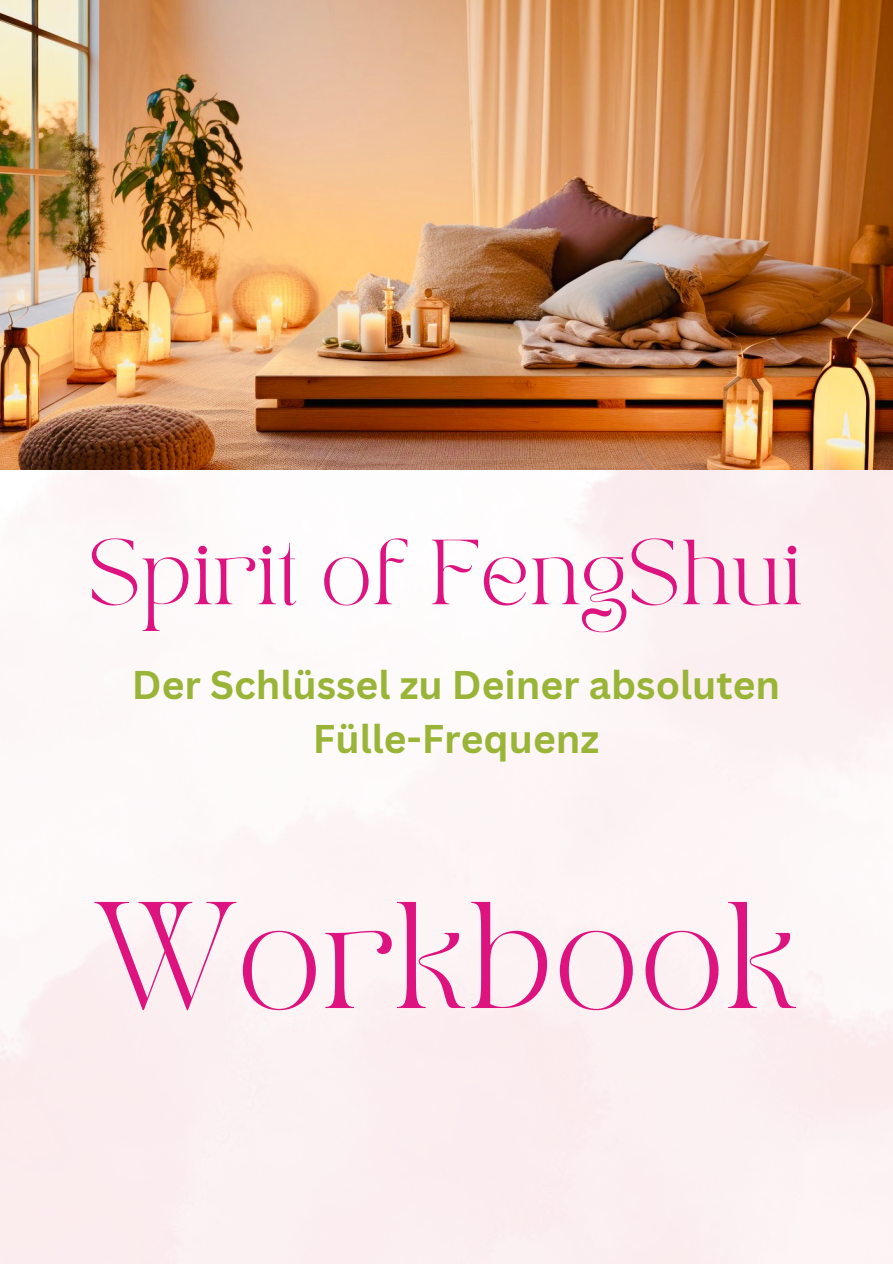
<style>
.page{position:relative;width:893px;height:1264px;background:#fff}
.page>*{position:absolute;margin:0;border:0;box-sizing:border-box;transform-origin:0 0}
.t1{font:106.05px "TAN PEARL Regular";color:#dd1480}
.t2{font:64.5px "TAN PEARL Regular";color:#dd1480}
.t3{font:700 39px/54px "Canva Sans";color:#99b437;text-align:center}
</style>
<div class="page">
<div style="left:0;top:469px;width:892px;height:794px;background:#fcf3f4"></div>
<img style="left:0;top:0;width:892px;height:469px">
<p class="t2" style="left:88px;top:538px;width:715px">Spirit of FengShui</p>
<p class="t3" style="left:132px;top:656px;width:649px">Der Schlüssel zu Deiner absoluten<br>Fülle-Frequenz</p>
<p class="t1" style="left:94px;top:899px;width:706px">Workbook</p>
</div>
